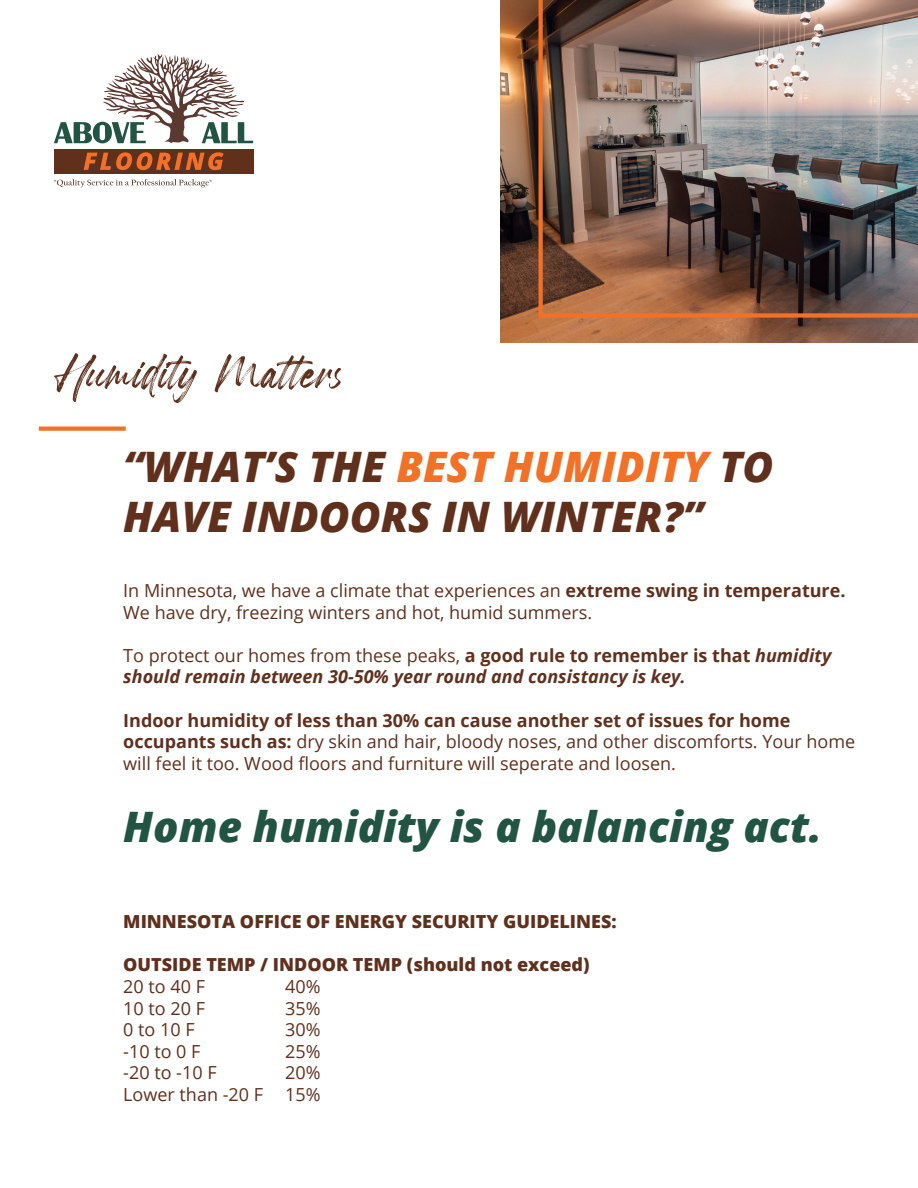
<style>
.page{position:relative;width:918px;height:1188px;background:#fff}
.page>*{position:absolute;margin:0;border:0;box-sizing:border-box;transform-origin:0 0}
.t1{font:61.5px "Garland";color:#5f301d}
.t2{font:italic 800 42px/50.4px "Open Sans";color:#60301d}
.t3{font:italic 800 42px "Open Sans";color:#215442}
.t4{font:18px/21.6px "Open Sans";color:#60301d}
.t5{font:italic 700 18px/21.6px "Open Sans";color:#60301d}
.t6{font:800 18px "Open Sans";color:#60301d}
.t7{font:700 18px "Open Sans";color:#60301d}
.s1{color:#f37127}
.s2{font-weight:700}
.s3{font-weight:400;font-style:normal}
.s4{font-style:normal}
</style>
<div class="page">
<div style="left:39px;top:426px;width:87px;height:5px;background:#f37127"></div>
<img style="left:500px;top:0;width:418px;height:343px">
<img style="left:538px;top:0;width:380px;height:318px">
<svg style="left:54px;top:54px;width:199px;height:89px"></svg>
<div style="left:54px;top:149px;width:199px;height:24px;background:#60301d"></div>
<svg style="left:55px;top:179px;width:156px;height:8px"></svg>
<svg style="left:84px;top:152px;width:140px;height:18px"></svg>
<p class="t1" style="left:54px;top:343px;width:293px">Humidity Matters</p>
<p class="t2" style="left:123px;top:440px;width:652px">“WHAT’S THE <span class="s1">BEST HUMIDITY</span> TO<br>HAVE INDOORS IN WINTER?”</p>
<p class="t4" style="left:123px;top:579px;width:724px">In Minnesota, we have a climate that experiences an <span class="s2">extreme swing in temperature.</span></p>
<p class="t4" style="left:123px;top:601px;width:470px">We have dry, freezing winters and hot, humid summers.</p>
<p class="t5" style="left:123px;top:644px;width:710px"><span class="s3">To protect our homes from these peaks,</span> <span class="s4">a good rule to remember is that</span> humidity should remain between 30-50% year round and consistancy is key.</p>
<p class="t7" style="left:123px;top:707px;width:669px">Indoor humidity of less than 30% can cause another set of issues for home</p>
<p class="t4" style="left:123px;top:730px;width:733px"><span class="s2">occupants such as:</span> dry skin and hair, bloody noses, and other discomforts. Your home will feel it too. Wood floors and furniture will seperate and loosen.</p>
<p class="t3" style="left:123px;top:795px;width:700px">Home humidity is a balancing act.</p>
<p class="t6" style="left:123px;top:908px;width:495px">MINNESOTA OFFICE OF ENERGY SECURITY GUIDELINES:</p>
<p class="t6" style="left:123px;top:951px;width:468px">OUTSIDE TEMP / INDOOR TEMP (should not exceed)</p>
<p class="t4" style="left:123px;top:975px;width:83px">20 to 40 F</p>
<p class="t4" style="left:285px;top:975px;width:37px">40%</p>
<p class="t4" style="left:123px;top:997px;width:83px">10 to 20 F</p>
<p class="t4" style="left:285px;top:997px;width:37px">35%</p>
<p class="t4" style="left:123px;top:1018px;width:73px">0 to 10 F</p>
<p class="t4" style="left:285px;top:1018px;width:37px">30%</p>
<p class="t4" style="left:123px;top:1040px;width:79px">-10 to 0 F</p>
<p class="t4" style="left:285px;top:1040px;width:37px">25%</p>
<p class="t4" style="left:123px;top:1062px;width:95px">-20 to -10 F</p>
<p class="t4" style="left:285px;top:1062px;width:37px">20%</p>
<p class="t4" style="left:123px;top:1083px;width:199px">Lower than -20 F 15%</p>
</div>
